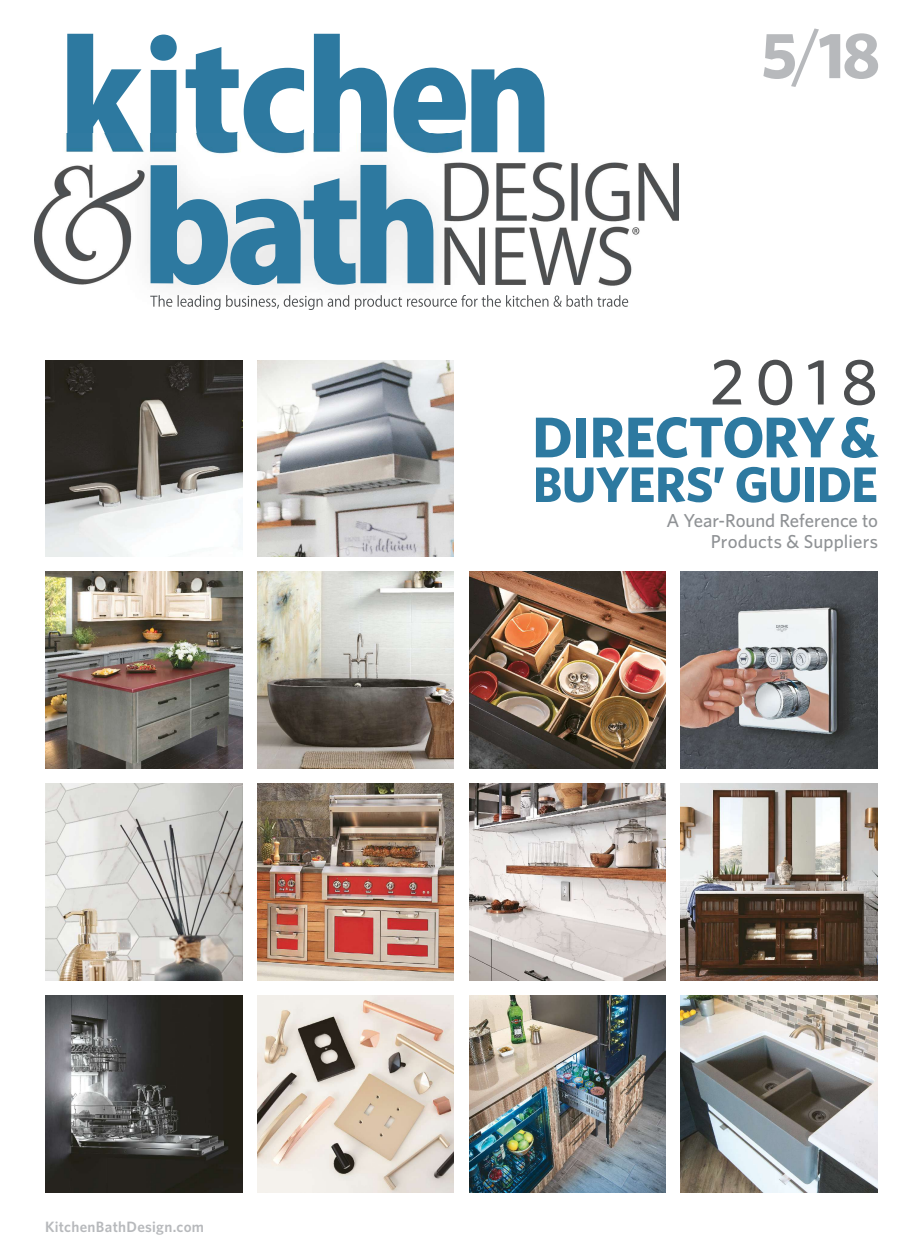
<style>
.page{position:relative;width:923px;height:1260px;background:#fff}
.page>*{position:absolute;margin:0;border:0;box-sizing:border-box;transform-origin:0 0}
.t1{font:500 65px "Whitney";color:#4d4f51}
.t2{font:700 65px "Whitney";color:#b7b9bc}
.t3{font:700 57.5px "Whitney";letter-spacing:-.015em;color:#2d79a0}
.t4{font:700 50px "Whitney";letter-spacing:-.01em;color:#2d79a0}
.t5{font:500 18.75px/21.2px "Whitney";color:#8f9295;text-align:right}
.t6{font:600 15px "Whitney";letter-spacing:.02em;color:#b7b9bc}
.s1{font-weight:400;font-style:italic;font-size:71.25px}
</style>
<div class="page">
<svg style="left:314px;top:34px;width:73px;height:100px"></svg>
<svg style="left:186px;top:47px;width:118px;height:87px"></svg>
<svg style="left:150px;top:35px;width:27px;height:99px;background:#5290b0"></svg>
<svg style="left:67px;top:34px;width:75px;height:100px"></svg>
<img style="left:45px;top:996px;width:197px;height:196px">
<img style="left:45px;top:784px;width:197px;height:197px">
<img style="left:45px;top:572px;width:197px;height:197px">
<img style="left:257px;top:784px;width:197px;height:197px">
<img style="left:257px;top:572px;width:197px;height:197px">
<img style="left:257px;top:360px;width:197px;height:197px">
<img style="left:469px;top:996px;width:197px;height:196px">
<img style="left:469px;top:784px;width:197px;height:197px">
<img style="left:469px;top:572px;width:197px;height:197px">
<img style="left:681px;top:996px;width:197px;height:196px">
<img style="left:681px;top:784px;width:197px;height:197px">
<img style="left:681px;top:572px;width:197px;height:197px">
<img style="left:257px;top:996px;width:197px;height:196px">
<img style="left:45px;top:360px;width:197px;height:197px">
<img style="left:35px;top:134px;width:643px;height:169px">
<svg style="left:393px;top:68px;width:151px;height:85px"></svg>
<svg style="left:150px;top:165px;width:283px;height:120px"></svg>
<img style="left:150px;top:295px;width:478px;height:15px">
<p class="t6" style="left:45px;top:1220px;width:161px">KitchenBathDesign.com</p>
<p class="t2" style="left:761px;top:26px;width:121px">5<span class="s1">/</span>18</p>
<p class="t1" style="left:709px;top:359px;width:170px">2018</p>
<p class="t3" style="left:532px;top:411px;width:347px">DIRECTORY &amp;</p>
<p class="t4" style="left:533px;top:462px;width:346px">BUYERS’ GUIDE</p>
<p class="t5" style="left:666px;top:511px;width:213px">A Year-Round Reference to<br>Products &amp; Suppliers</p>
</div>
